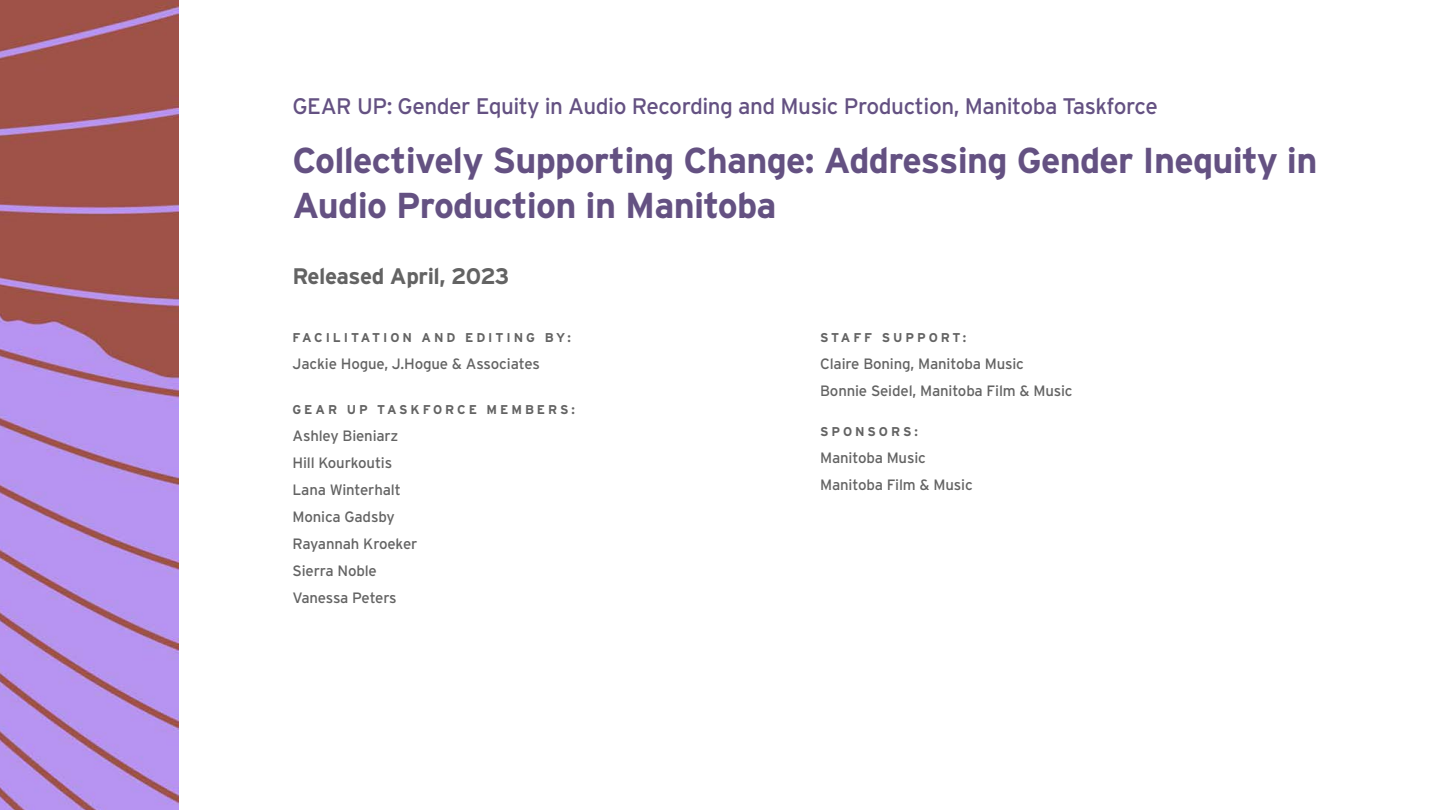
<style>
.page{position:relative;width:1440px;height:810px;background:#fff}
.page>*{position:absolute;margin:0;border:0;box-sizing:border-box;transform-origin:0 0}
.t1{font:700 36px/45px "Interstate";letter-spacing:-.02em;color:#645182}
.t2{font:22.5px "Interstate";letter-spacing:-.02em;color:#645182}
.t3{font:700 22.5px "Interstate";letter-spacing:-.02em;color:#636363}
.t4{font:15px/27px "Interstate";letter-spacing:-.01em;color:#636363}
.t5{font:700 12.75px "Interstate";letter-spacing:.23em;color:#636363}
</style>
<div class="page">
<img style="left:0;top:0;width:178px;height:810px">
<h2 class="t2" style="left:292px;top:94px;width:867px">GEAR UP: Gender Equity in Audio Recording and Music Production, Manitoba Taskforce</h2>
<h1 class="t1" style="left:292px;top:137px;width:1026px">Collectively Supporting Change: Addressing Gender Inequity in<br>Audio Production in Manitoba</h1>
<h2 class="t3" style="left:293px;top:263px;width:218px">Released April, 2023</h2>
<p class="t5" style="left:292px;top:330px;width:280px">FACILITATION AND EDITING BY:</p>
<p class="t4" style="left:292px;top:350px;width:249px">Jackie Hogue, J.Hogue &amp; Associates</p>
<p class="t5" style="left:292px;top:402px;width:284px">GEAR UP TASKFORCE MEMBERS:</p>
<p class="t4" style="left:292px;top:422px;width:126px">Ashley Bieniarz<br>Hill Kourkoutis<br>Lana Winterhalt<br>Monica Gadsby<br>Rayannah Kroeker<br>Sierra Noble<br>Vanessa Peters</p>
<p class="t5" style="left:820px;top:330px;width:148px">STAFF SUPPORT:</p>
<p class="t4" style="left:820px;top:350px;width:254px">Claire Boning, Manitoba Music<br>Bonnie Seidel, Manitoba Film &amp; Music</p>
<p class="t5" style="left:820px;top:424px;width:99px">SPONSORS:</p>
<p class="t4" style="left:820px;top:444px;width:154px">Manitoba Music<br>Manitoba Film &amp; Music</p>
</div>
